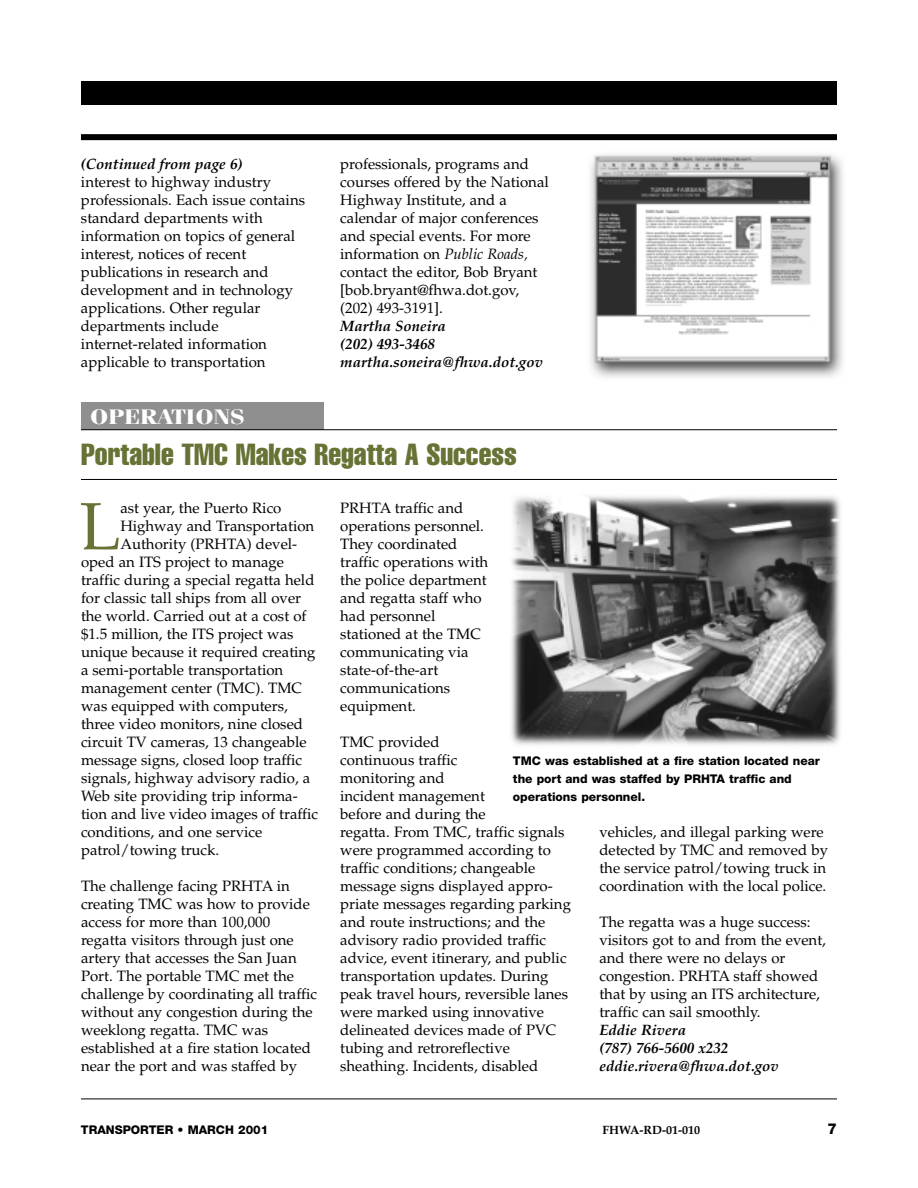
<style>
.page{position:relative;width:918px;height:1188px;background:#fff}
.page>*{position:absolute;margin:0;border:0;box-sizing:border-box;transform-origin:0 0}
.t1{font:66.9px "Palatino";color:#677335}
.t2{font:extra-condensed 30px "Helvetica";color:#677335}
.t3{font:700 21px "Fenice";letter-spacing:.005em;color:#fff;scale:1.2 1}
.t4{font:15px/18px "Palatino";color:#000}
.t5{font:italic 700 15px/18px "Palatino";color:#000}
.t6{font:800 15px "Helvetica Neue";color:#000}
.t7{font:800 12px/18px "Helvetica Neue";color:#000}
.t8{font:700 12px "Palatino";color:#000}
.s1{font-style:italic}
</style>
<div class="page">
<img style="left:511px;top:496px;width:329px;height:249px">
<hr style="left:81px;top:1099px;width:756px;height:1px;background:#000">
<div style="left:81px;top:81px;width:756px;height:24px;background:#000"></div>
<div style="left:81px;top:403px;width:242px;height:27px;background:#8f8f8f"></div>
<hr style="left:81px;top:429px;width:756px;height:1px;background:#000">
<hr style="left:81px;top:479px;width:756px;height:1px;background:#000">
<div style="left:81px;top:134px;width:756px;height:6px;background:#000"></div>
<img style="left:590px;top:154px;width:253px;height:224px">
<p class="t5" style="left:81px;top:156px;width:163px">(Continued from page 6)</p>
<p class="t4" style="left:81px;top:174px;width:226px">interest to highway industry professionals. Each issue contains standard departments with information on topics of general interest, notices of recent publications in research and development and in technology applications. Other regular departments include internet-related information applicable to transportation</p>
<p class="t4" style="left:340px;top:156px;width:210px">professionals, programs and courses offered by the National<br>Highway Institute, and a calendar of major conferences and special events. For more information on <span class="s1">Public Roads, </span>contact the editor, Bob Bryant [bob.bryant@fhwa.dot.gov, (202) 493-3191].</p>
<p class="t5" style="left:340px;top:318px;width:204px">Martha Soneira<br>(202) 493-3468 martha.soneira@fhwa.dot.gov</p>
<h3 class="t3" style="left:90px;top:410px;width:130px">OPERATIONS</h3>
<h2 class="t2" style="left:81px;top:443px;width:438px">Portable TMC Makes Regatta A Success</h2>
<h1 class="t1" style="left:80px;top:500px;width:42px">L</h1>
<p class="t4" style="left:120px;top:501px;width:163px">ast year, the Puerto Rico</p>
<p class="t4" style="left:120px;top:519px;width:195px">Highway and Transportation</p>
<p class="t4" style="left:120px;top:537px;width:178px">Authority (PRHTA) devel-</p>
<p class="t4" style="left:81px;top:555px;width:205px">oped an ITS project to manage</p>
<p class="t4" style="left:81px;top:573px;width:235px">traffic during a special regatta held</p>
<p class="t4" style="left:81px;top:591px;width:222px">for classic tall ships from all over</p>
<p class="t4" style="left:81px;top:609px;width:227px">the world. Carried out at a cost of</p>
<p class="t4" style="left:81px;top:627px;width:214px">$1.5 million, the ITS project was</p>
<p class="t4" style="left:81px;top:645px;width:236px">unique because it required creating</p>
<p class="t4" style="left:81px;top:663px;width:204px">a semi-portable transportation</p>
<p class="t4" style="left:81px;top:681px;width:223px">management center (TMC). TMC</p>
<p class="t4" style="left:81px;top:699px;width:208px">was equipped with computers,</p>
<p class="t4" style="left:81px;top:717px;width:224px">three video monitors, nine closed</p>
<p class="t4" style="left:81px;top:735px;width:227px">circuit TV cameras, 13 changeable</p>
<p class="t4" style="left:81px;top:753px;width:223px">message signs, closed loop traffic</p>
<p class="t4" style="left:81px;top:771px;width:231px">signals, highway advisory radio, a</p>
<p class="t4" style="left:81px;top:789px;width:218px">Web site providing trip informa-</p>
<p class="t4" style="left:81px;top:807px;width:239px">tion and live video images of traffic</p>
<p class="t4" style="left:81px;top:825px;width:183px">conditions, and one service</p>
<p class="t4" style="left:81px;top:843px;width:140px">patrol/towing truck.</p>
<p class="t4" style="left:81px;top:879px;width:238px">The challenge facing PRHTA in creating TMC was how to provide access for more than 100,000 regatta visitors through just one artery that accesses the San Juan<br>Port. The portable TMC met the challenge by coordinating all traffic without any congestion during the weeklong regatta. TMC was established at a fire station located near the port and was staffed by</p>
<p class="t4" style="left:340px;top:501px;width:150px">PRHTA traffic and operations personnel.<br>They coordinated traffic operations with the police department and regatta staff who had personnel stationed at the TMC communicating via state-of-the-art communications equipment.</p>
<p class="t4" style="left:340px;top:735px;width:232px">TMC provided<br>continuous traffic<br>monitoring and<br>incident management<br>before and during the<br>regatta. From TMC, traffic signals were programmed according to traffic conditions; changeable message signs displayed appro&shy;priate messages regarding parking and route instructions; and the advisory radio provided traffic advice, event itinerary, and public transportation updates. During peak travel hours, reversible lanes were marked using innovative delineated devices made of PVC tubing and retroreflective sheathing. Incidents, disabled</p>
<p class="t7" style="left:513px;top:753px;width:309px">TMC was established at a fire station located near the port and was staffed by PRHTA traffic and operations personnel.</p>
<p class="t4" style="left:599px;top:825px;width:230px">vehicles, and illegal parking were detected by TMC and removed by the service patrol/towing truck in coordination with the local police.</p>
<p class="t4" style="left:599px;top:915px;width:228px">The regatta was a huge success: visitors got to and from the event, and there were no delays or congestion. PRHTA staff showed that by using an ITS architecture, traffic can sail smoothly.</p>
<p class="t5" style="left:599px;top:1023px;width:181px">Eddie Rivera<br>(787) 766-5600 x232 eddie.rivera@fhwa.dot.gov</p>
<p class="t7" style="left:81px;top:1122px;width:189px">TRANSPORTER • MARCH 2001</p>
<p class="t8" style="left:603px;top:1125px;width:99px">FHWA-RD-01-010</p>
<p class="t6" style="left:828px;top:1123px;width:11px">7</p>
</div>
